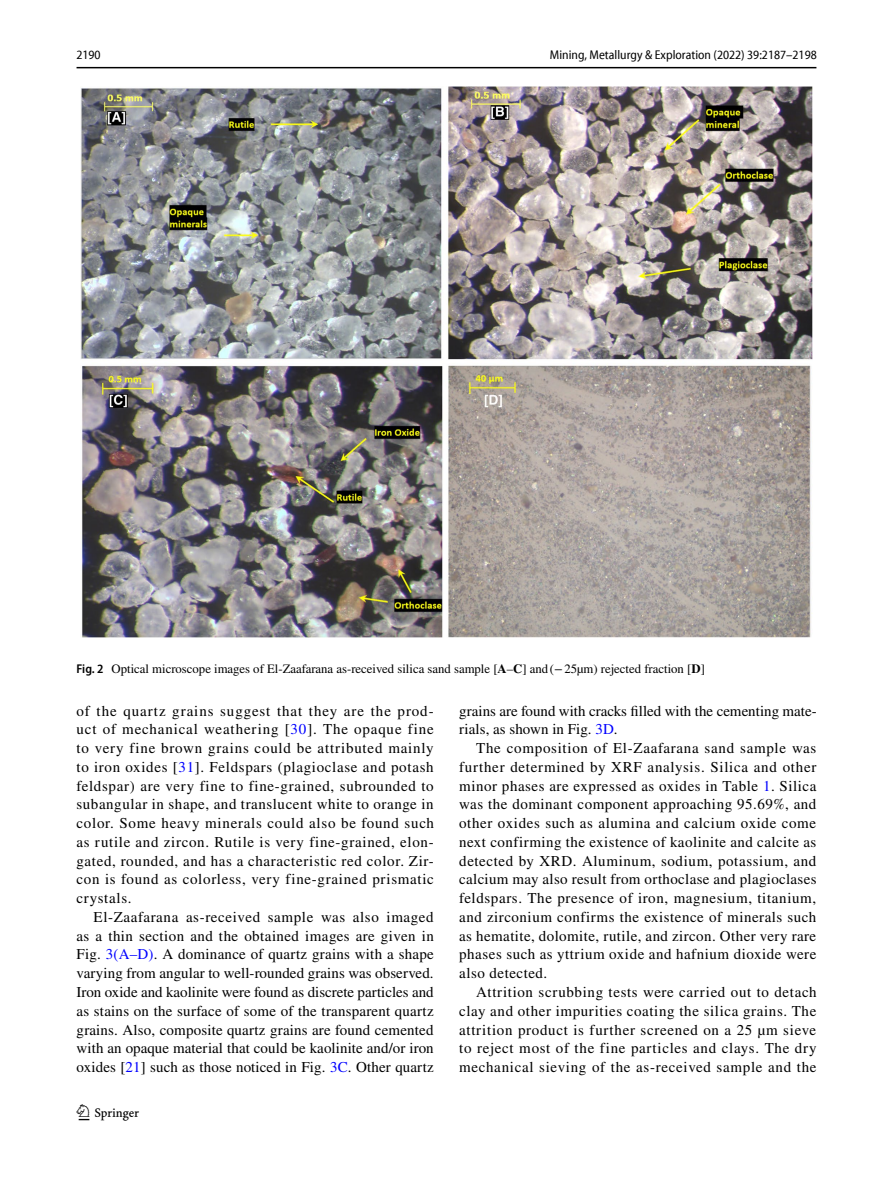
<style>
.page{position:relative;width:893px;height:1187px;background:#fff}
.page>*{position:absolute;margin:0;border:0;box-sizing:border-box;transform-origin:0 0}
.t1{font:22.5px "Springnew Regular 2";color:#000}
.t2{font:15px/18.8px "STIX";letter-spacing:.035em;color:#000;text-align:justify}
.t3{font:15px/18.8px "STIX";color:#000}
.t4{font:12.75px "STIX";color:#000}
.t5{font:semi-condensed 12.75px "Myriad Pro Unic";color:#000}
.s1{font-family:"Myriad Pro";font-weight:600;font-stretch:semi-condensed}
.s2{font-weight:700}
.s3{color:#00f}
</style>
<div class="page">
<hr style="left:77px;top:67px;width:739px;height:1px;background:#000">
<img style="left:81px;top:87px;width:731px;height:550px">
<p class="t5" style="left:76px;top:50px;width:26px">2190</p>
<p class="t5" style="left:550px;top:50px;width:268px">Mining, Metallurgy &amp; Exploration (2022) 39:2187–2198</p>
<p class="t4" style="left:77px;top:659px;width:630px"><span class="s1">Fig. 2</span> Optical microscope images of El-Zaafarana as-received silica sand sample [<span class="s2">A</span>–<span class="s2">C</span>] and(−25µm) rejected fraction [<span class="s2">D</span>]</p>
<p class="t2" style="left:77px;top:702px;width:359px">of the quartz grains suggest that they are the prod&shy;uct of mechanical weathering [<span class="s3">30</span>]. The opaque fine to very fine brown grains could be attributed mainly to iron oxides [<span class="s3">31</span>]. Feldspars (plagioclase and potash feldspar) are very fine to fine-grained, subrounded to subangular in shape, and translucent white to orange in color. Some heavy minerals could also be found such as rutile and zircon. Rutile is very fine-grained, elon&shy;gated, rounded, and has a characteristic red color. Zir&shy;con is found as colorless, very fine-grained prismatic crystals.</p>
<p class="t2" style="left:77px;top:908px;width:359px;text-indent:17px">El-Zaafarana as-received sample was also imaged as a thin section and the obtained images are given in Fig. <span class="s3">3(A–D)</span>. A dominance of quartz grains with a shape varying from angular to well-rounded grains was observed.<br>Iron oxide and kaolinite were found as discrete particles and as stains on the surface of some of the transparent quartz grains. Also, composite quartz grains are found cemented with an opaque material that could be kaolinite and/or iron oxides [<span class="s3">21</span>] such as those noticed in Fig. <span class="s3">3C</span>. Other quartz</p>
<h1 class="t1" style="left:79px;top:1104px;width:62px">1 3</h1>
<p class="t3" style="left:459px;top:702px;width:359px">grains are found with cracks filled with the cementing mate&shy;rials, as shown in Fig. <span class="s3">3D</span>.</p>
<p class="t2" style="left:459px;top:739px;width:359px;text-indent:17px">The composition of El-Zaafarana sand sample was further determined by XRF analysis. Silica and other minor phases are expressed as oxides in Table <span class="s3">1</span>. Silica was the dominant component approaching 95.69%, and other oxides such as alumina and calcium oxide come next confirming the existence of kaolinite and calcite as detected by XRD. Aluminum, sodium, potassium, and calcium may also result from orthoclase and plagioclases feldspars. The presence of iron, magnesium, titanium, and zirconium confirms the existence of minerals such as hematite, dolomite, rutile, and zircon. Other very rare phases such as yttrium oxide and hafnium dioxide were also detected.</p>
<p class="t2" style="left:459px;top:983px;width:359px;text-indent:17px">Attrition scrubbing tests were carried out to detach clay and other impurities coating the silica grains. The attrition product is further screened on a 25 µm sieve to reject most of the fine particles and clays. The dry mechanical sieving of the as-received sample and the</p>
</div>
